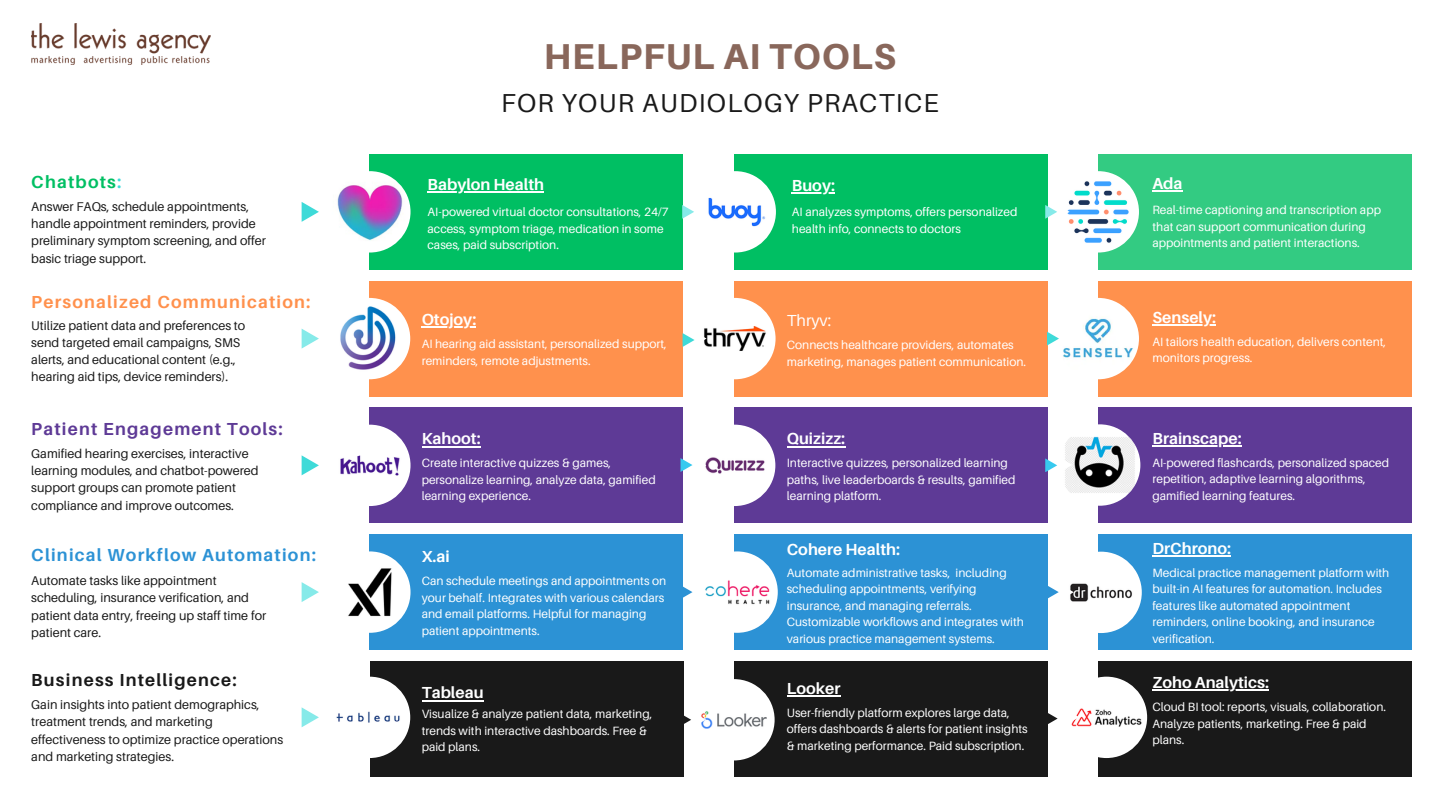
<style>
.page{position:relative;width:1440px;height:810px;background:#fff}
.page>*{position:absolute;margin:0;border:0;box-sizing:border-box;transform-origin:0 0}
.t1{font:800 36px "Aileron";letter-spacing:.03em;color:#89675b}
.t2{font:26px "Aileron";letter-spacing:.05em;color:#191919}
.t3{font:700 17.4px "Aileron";letter-spacing:.07em;color:#2c92d5}
.t4{font:700 17.4px "Aileron";letter-spacing:.07em;color:#ff914d}
.t5{font:700 17.4px "Aileron";letter-spacing:.07em;color:#5e3a96}
.t6{font:700 17.4px "Aileron";letter-spacing:.07em;color:#191919}
.t7{font:700 17.4px "Aileron";letter-spacing:.07em;color:#00bf63}
.t8{font:700 16px "Aileron";color:#fff}
.t9{font:16px "Aileron";color:#fff}
.t10{font:12.7px/17.2px "Aileron";color:#191919}
.t11{font:12px/16.5px "Aileron";color:#fff}
.s1{color:#3edad8}
</style>
<div class="page">
<div style="left:734px;top:281px;width:313px;height:115px;background:#ff914d"></div>
<div style="left:1098px;top:281px;width:314px;height:115px;background:#ff914d"></div>
<div style="left:370px;top:281px;width:313px;height:115px;background:#ff914d"></div>
<img style="left:329px;top:298px;width:81px;height:81px;border-radius:50%">
<img style="left:694px;top:298px;width:82px;height:81px;border-radius:50%">
<img style="left:1058px;top:298px;width:81px;height:81px;border-radius:50%">
<div style="left:735px;top:534px;width:313px;height:116px;background:#2c92d5"></div>
<div style="left:1098px;top:534px;width:314px;height:116px;background:#2c92d5"></div>
<div style="left:369px;top:534px;width:313px;height:116px;background:#2c92d5"></div>
<div style="left:735px;top:408px;width:313px;height:115px;background:#5e3a96"></div>
<div style="left:1098px;top:408px;width:314px;height:115px;background:#5e3a96"></div>
<div style="left:369px;top:408px;width:313px;height:115px;background:#5e3a96"></div>
<img style="left:329px;top:425px;width:82px;height:81px;border-radius:50%">
<div style="left:734px;top:661px;width:314px;height:115px;background:#191919"></div>
<div style="left:1098px;top:661px;width:314px;height:115px;background:#191919"></div>
<div style="left:370px;top:661px;width:313px;height:115px;background:#191919"></div>
<svg style="left:1048px;top:713px;width:10px;height:11px"></svg>
<svg style="left:302px;top:707px;width:17px;height:20px"></svg>
<svg style="left:302px;top:582px;width:17px;height:20px"></svg>
<svg style="left:302px;top:455px;width:17px;height:20px"></svg>
<svg style="left:302px;top:329px;width:17px;height:20px"></svg>
<svg style="left:302px;top:202px;width:17px;height:20px"></svg>
<div style="left:369px;top:154px;width:314px;height:116px;background:#00bf63"></div>
<img style="left:329px;top:171px;width:82px;height:82px;border-radius:50%">
<div style="left:734px;top:154px;width:313px;height:116px;background:#00bf63"></div>
<img style="left:695px;top:171px;width:81px;height:82px;border-radius:50%">
<svg style="left:682px;top:205px;width:25px;height:13px"></svg>
<div style="left:1098px;top:154px;width:314px;height:116px;background:#33cb82"></div>
<img style="left:1058px;top:171px;width:81px;height:82px;border-radius:50%">
<svg style="left:1045px;top:205px;width:25px;height:13px"></svg>
<svg style="left:683px;top:332px;width:24px;height:15px"></svg>
<svg style="left:1047px;top:332px;width:24px;height:13px"></svg>
<img style="left:694px;top:425px;width:81px;height:81px;border-radius:50%">
<svg style="left:681px;top:458px;width:25px;height:14px"></svg>
<img style="left:1059px;top:424px;width:81px;height:82px;border-radius:50%">
<svg style="left:1045px;top:458px;width:27px;height:14px"></svg>
<img style="left:329px;top:551px;width:82px;height:82px;border-radius:50%">
<img style="left:696px;top:551px;width:82px;height:82px;border-radius:50%">
<svg style="left:682px;top:585px;width:27px;height:14px"></svg>
<img style="left:1060px;top:552px;width:82px;height:81px;border-radius:50%">
<svg style="left:1048px;top:585px;width:26px;height:14px"></svg>
<img style="left:329px;top:677px;width:81px;height:81px;border-radius:50%">
<img style="left:693px;top:679px;width:82px;height:81px;border-radius:50%">
<img style="left:1066px;top:677px;width:81px;height:81px;border-radius:50%">
<svg style="left:1067px;top:710px;width:12px;height:14px"></svg>
<svg style="left:683px;top:713px;width:23px;height:13px"></svg>
<img style="left:31px;top:24px;width:180px;height:40px">
<hr style="left:428px;top:192px;width:116px;height:1px;background:#fff">
<hr style="left:792px;top:192px;width:43px;height:2px;background:#fff">
<hr style="left:1152px;top:190px;width:31px;height:2px;background:#fff">
<hr style="left:422px;top:327px;width:54px;height:1px;background:#fff">
<hr style="left:1152px;top:324px;width:64px;height:2px;background:#fff">
<hr style="left:422px;top:446px;width:59px;height:1px;background:#fff">
<hr style="left:787px;top:446px;width:58px;height:1px;background:#fff">
<hr style="left:1152px;top:445px;width:90px;height:2px;background:#fff">
<hr style="left:1152px;top:555px;width:79px;height:2px;background:#fff">
<hr style="left:422px;top:700px;width:62px;height:1px;background:#fff">
<hr style="left:787px;top:695px;width:54px;height:2px;background:#fff">
<hr style="left:1152px;top:690px;width:117px;height:1px;background:#fff">
<p class="t7" style="left:31px;top:171px;width:92px">Chatbots<span class="s1">:</span></p>
<p class="t10" style="left:31px;top:197px;width:236px">Answer FAQs, schedule appointments, handle appointment reminders, provide preliminary symptom screening, and offer basic triage support.</p>
<h3 class="t4" style="left:31px;top:291px;width:281px">Personalized Communication:</h3>
<p class="t10" style="left:31px;top:316px;width:215px">Utilize patient data and preferences to send targeted email campaigns, SMS alerts, and educational content (e.g., hearing aid tips, device reminders).</p>
<p class="t5" style="left:31px;top:418px;width:253px">Patient Engagement Tools:</p>
<p class="t10" style="left:31px;top:445px;width:229px">Gamified hearing exercises, interactive learning modules, and chatbot-powered support groups can promote patient compliance and improve outcomes.</p>
<p class="t3" style="left:31px;top:544px;width:286px">Clinical Workflow Automation:</p>
<p class="t10" style="left:31px;top:572px;width:236px">Automate tasks like appointment scheduling, insurance verification, and patient data entry, freeing up staff time for patient care.</p>
<h3 class="t6" style="left:31px;top:670px;width:207px">Business Intelligence:</h3>
<p class="t10" style="left:31px;top:696px;width:253px">Gain insights into patient demographics, treatment trends, and marketing effectiveness to optimize practice operations and marketing strategies.</p>
<p class="t1" style="left:544px;top:34px;width:354px">HELPFUL AI TOOLS</p>
<p class="t2" style="left:501px;top:87px;width:439px">FOR YOUR AUDIOLOGY PRACTICE</p>
<p class="t8" style="left:428px;top:174px;width:118px">Babylon Health</p>
<p class="t11" style="left:428px;top:204px;width:243px">AI-powered virtual doctor consultations, 24/7 access, symptom triage, medication in some cases, paid subscription.</p>
<h3 class="t8" style="left:422px;top:310px;width:56px">Otojoy:</h3>
<p class="t11" style="left:422px;top:335px;width:247px">AI hearing aid assistant, personalized support, reminders, remote adjustments.</p>
<p class="t8" style="left:422px;top:429px;width:60px">Kahoot:</p>
<p class="t11" style="left:422px;top:455px;width:236px">Create interactive quizzes &amp; games, personalize learning, analyze data, gamified learning experience.</p>
<p class="t8" style="left:422px;top:547px;width:29px">X.ai</p>
<h3 class="t11" style="left:422px;top:573px;width:246px">Can schedule meetings and appointments on your behalf. Integrates with various calendars and email platforms. Helpful for managing patient appointments.</h3>
<p class="t8" style="left:422px;top:683px;width:63px">Tableau</p>
<p class="t11" style="left:422px;top:705px;width:232px">Visualize &amp; analyze patient data, marketing, trends with interactive dashboards. Free &amp; paid plans.</p>
<h3 class="t8" style="left:792px;top:175px;width:45px">Buoy:</h3>
<p class="t11" style="left:792px;top:204px;width:227px">AI analyzes symptoms, offers personalized health info, connects to doctors</p>
<p class="t9" style="left:787px;top:311px;width:46px">Thryv:</p>
<p class="t11" style="left:787px;top:337px;width:241px">Connects healthcare providers, automates marketing, manages patient communication.</p>
<p class="t8" style="left:787px;top:429px;width:60px">Quizizz:</p>
<h3 class="t11" style="left:787px;top:455px;width:230px">Interactive quizzes, personalized learning paths, live leaderboards &amp; results, gamified learning platform.</h3>
<p class="t8" style="left:787px;top:540px;width:115px">Cohere Health:</p>
<p class="t11" style="left:787px;top:564px;width:239px">Automate administrative tasks, including scheduling appointments, verifying insurance, and managing referrals.<br>Customizable workflows and integrates with various practice management systems.</p>
<p class="t8" style="left:787px;top:678px;width:55px">Looker</p>
<p class="t11" style="left:787px;top:704px;width:242px">User-friendly platform explores large data, offers dashboards &amp; alerts for patient insights &amp; marketing performance. Paid subscription.</p>
<p class="t8" style="left:1152px;top:173px;width:32px">Ada</p>
<p class="t11" style="left:1152px;top:202px;width:230px">Real-time captioning and transcription app that can support communication during appointments and patient interactions.</p>
<p class="t8" style="left:1152px;top:307px;width:65px">Sensely:</p>
<h3 class="t11" style="left:1152px;top:333px;width:235px">AI tailors health education, delivers content, monitors progress.</h3>
<p class="t8" style="left:1152px;top:428px;width:91px">Brainscape:</p>
<h4 class="t11" style="left:1152px;top:454px;width:238px">AI-powered flashcards, personalized spaced repetition, adaptive learning algorithms, gamified learning features.</h4>
<p class="t8" style="left:1152px;top:538px;width:80px">DrChrono:</p>
<p class="t11" style="left:1152px;top:564px;width:238px">Medical practice management platform with built-in AI features for automation. Includes features like automated appointment reminders, online booking, and insurance verification.</p>
<h3 class="t8" style="left:1152px;top:673px;width:118px">Zoho Analytics:</h3>
<p class="t11" style="left:1152px;top:698px;width:235px">Cloud BI tool: reports, visuals, collaboration.<br>Analyze patients, marketing. Free &amp; paid plans.</p>
</div>
